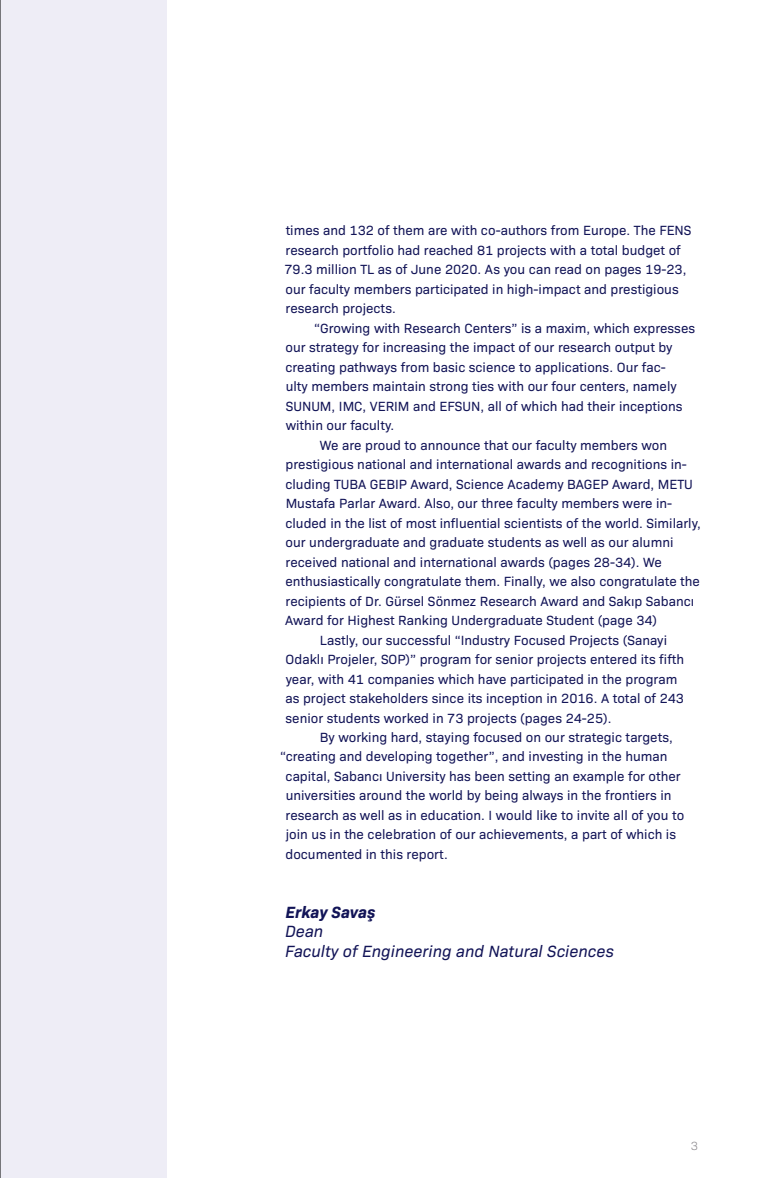
<style>
.page{position:relative;width:766px;height:1178px;background:#fff}
.page>*{position:absolute;margin:0;border:0;box-sizing:border-box;transform-origin:0 0}
.t1{font:italic 16.5px/19.5px "Bio Sans";color:#121457}
.t2{font:italic 700 16.5px "Bio Sans";color:#121457}
.t3{font:13.5px/19.5px "Bio Sans";color:#121457}
.t4{font:300 12px "Bio Sans";color:#838085}
</style>
<div class="page">
<div style="left:0;top:0;width:166px;height:1178px;background:#eeedf6"></div>
<hr style="left:0;top:0;width:1px;height:1178px;background:#000">
<p class="t3" style="left:284px;top:220px;width:408px">times and 132 of them are with co-authors from Europe. The FENS research portfolio had reached 81 projects with a total budget of 79.3 million TL as of June 2020. As you can read on pages 19-23, our faculty members participated in high-impact and prestigious research projects.</p>
<p class="t3" style="left:314px;top:317px;width:382px">“Growing with Research Centers” is a maxim, which expresses</p>
<p class="t3" style="left:285px;top:337px;width:388px">our strategy for increasing the impact of our research output by</p>
<p class="t3" style="left:285px;top:356px;width:381px">creating pathways from basic science to applications. Our fac-</p>
<p class="t3" style="left:285px;top:375px;width:392px">ulty members maintain strong ties with our four centers, namely</p>
<p class="t3" style="left:286px;top:395px;width:398px">SUNUM, IMC, VERIM and EFSUN, all of which had their inceptions</p>
<p class="t3" style="left:285px;top:414px;width:110px">within our faculty.</p>
<p class="t3" style="left:320px;top:434px;width:348px">We are proud to announce that our faculty members won</p>
<p class="t3" style="left:285px;top:453px;width:402px">prestigious national and international awards and recognitions in-</p>
<p class="t3" style="left:285px;top:473px;width:409px">cluding TUBA GEBIP Award, Science Academy BAGEP Award, METU</p>
<p class="t3" style="left:285px;top:492px;width:388px">Mustafa Parlar Award. Also, our three faculty members were in-</p>
<p class="t3" style="left:285px;top:512px;width:417px">cluded in the list of most influential scientists of the world. Similarly,</p>
<p class="t3" style="left:285px;top:531px;width:389px">our undergraduate and graduate students as well as our alumni</p>
<p class="t3" style="left:285px;top:551px;width:378px">received national and international awards (pages 28-34). We</p>
<p class="t3" style="left:285px;top:570px;width:416px">enthusiastically congratulate them. Finally, we also congratulate the</p>
<p class="t3" style="left:285px;top:590px;width:410px">recipients of Dr. Gürsel Sönmez Research Award and Sakıp Sabancı</p>
<p class="t3" style="left:285px;top:609px;width:373px">Award for Highest Ranking Undergraduate Student (page 34)</p>
<p class="t3" style="left:319px;top:629px;width:349px">Lastly, our successful “Industry Focused Projects (Sanayi</p>
<p class="t3" style="left:285px;top:648px;width:400px">Odaklı Projeler, SOP)” program for senior projects entered its fifth</p>
<p class="t3" style="left:285px;top:668px;width:393px">year, with 41 companies which have participated in the program</p>
<p class="t3" style="left:285px;top:687px;width:400px">as project stakeholders since its inception in 2016. A total of 243</p>
<p class="t3" style="left:285px;top:707px;width:327px">senior students worked in 73 projects (pages 24-25).</p>
<p class="t3" style="left:319px;top:726px;width:354px">By working hard, staying focused on our strategic targets,</p>
<p class="t3" style="left:280px;top:746px;width:388px">“creating and developing together”, and investing in the human</p>
<p class="t3" style="left:285px;top:765px;width:396px">capital, Sabancı University has been setting an example for other</p>
<p class="t3" style="left:285px;top:785px;width:387px">universities around the world by being always in the frontiers in</p>
<p class="t3" style="left:285px;top:804px;width:400px">research as well as in education. I would like to invite all of you to</p>
<p class="t3" style="left:286px;top:824px;width:391px">join us in the celebration of our achievements, a part of which is</p>
<p class="t3" style="left:285px;top:843px;width:164px">documented in this report.</p>
<p class="t2" style="left:285px;top:899px;width:91px">Erkay Savaş</p>
<p class="t1" style="left:285px;top:920px;width:330px">Dean<br>Faculty of Engineering and Natural Sciences</p>
<p class="t4" style="left:690px;top:1137px;width:9px">3</p>
</div>
